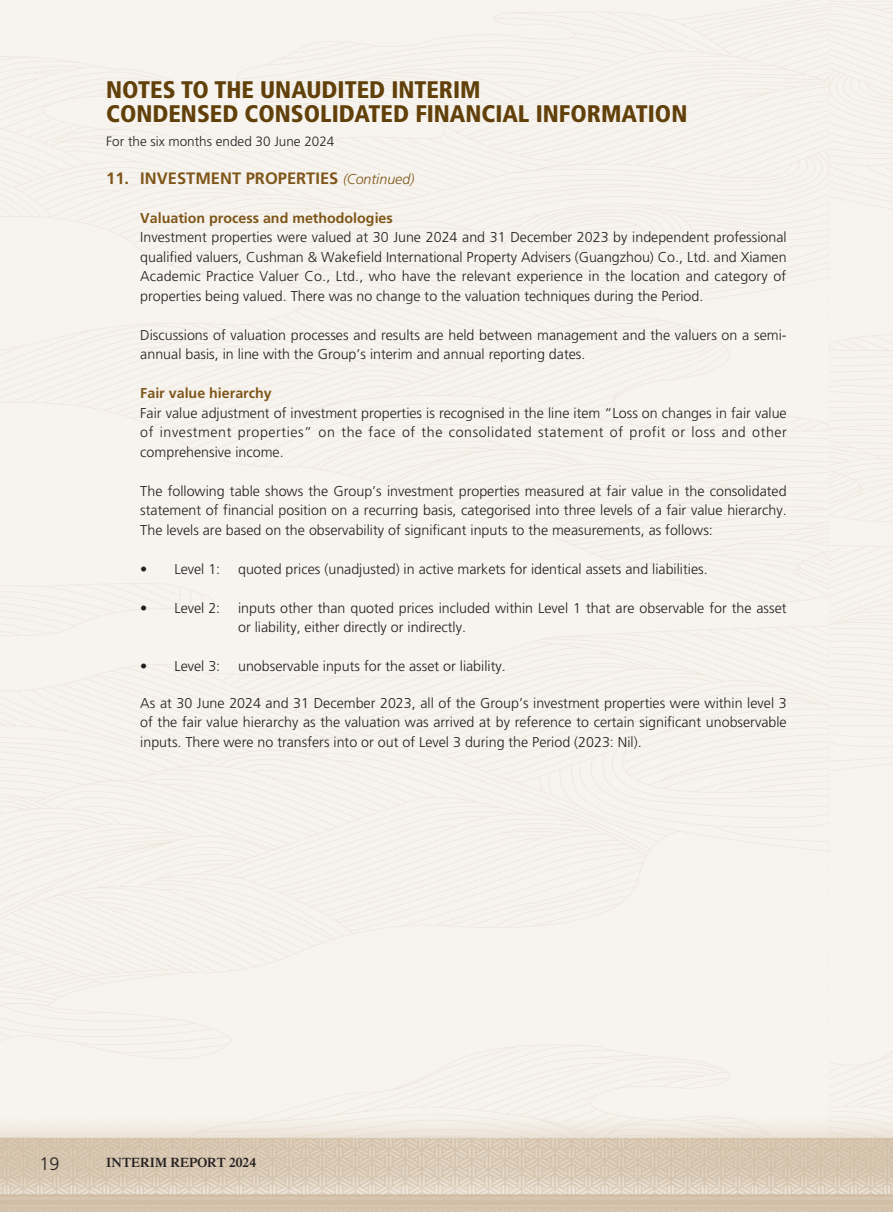
<style>
.page{position:relative;width:893px;height:1212px;background:#fff}
.page>*{position:absolute;margin:0;border:0;box-sizing:border-box;transform-origin:0 0}
.t1{font:900 condensed 24px/24px "Frutiger LT Std";color:#614009}
.t2{font:300 18px "Frutiger LT Std";color:#231f20}
._01_H1{font:700 16.5px "Frutiger LT Std";color:#7f5619}
._00_txt{font:300 14.25px/19.5px "Frutiger LT Std";color:#231f20;text-align:justify}
._06_Notes{font:300 14.25px "Frutiger LT Std";color:#231f20}
._02_H2{font:700 14.25px "Frutiger LT Std";color:#7f5619}
._01_H1-2{font:italic 300 14.25px "Frutiger LT Std";color:#7f5619}
.t3{font:300 13.5px "Frutiger LT Std";color:#231f20}
.t4{font:600 13.5px "Times LT Std";color:#231f20}
</style>
<div class="page">
<img style="left:0;top:0;width:893px;height:1212px">
<h1 class="t1" style="left:106px;top:78px;width:582px">NOTES TO THE UNAUDITED INTERIM<br>CONDENSED CONSOLIDATED FINANCIAL INFORMATION</h1>
<p class="t3" style="left:106px;top:134px;width:230px">For the six months ended 30 June 2024</p>
<p class="_01_H1-2" style="left:343px;top:171px;width:73px">(Continued(</p>
<p class="_01_H1" style="left:140px;top:168px;width:200px">INVESTMENT PROPERTIES</p>
<p class="_01_H1" style="left:106px;top:168px;width:24px">11.</p>
<p class="_02_H2" style="left:140px;top:209px;width:254px">Valuation process and methodologies</p>
<p class="_00_txt" style="left:140px;top:228px;width:648px">Investment properties were valued at 30 June 2024 and 31 December 2023 by independent professional qualified valuers, Cushman &amp; Wakefield International Property Advisers (Guangzhou) Co., Ltd. and Xiamen Academic Practice Valuer Co., Ltd., who have the relevant experience in the location and category of properties being valued. There was no change to the valuation techniques during the Period.</p>
<p class="_00_txt" style="left:140px;top:325px;width:648px">Discussions of valuation processes and results are held between management and the valuers on a semi-</p>
<p class="_00_txt" style="left:140px;top:345px;width:447px">annual basis in, line with the Group s’ interim and annual reporting dates.</p>
<p class="_02_H2" style="left:140px;top:385px;width:133px">Fair value hierarchy</p>
<p class="_00_txt" style="left:140px;top:403px;width:648px">Fair value adjustment of investment properties is recognised in the line item “Loss on changes in fair value of investment properties” on the face of the consolidated statement of profit or loss and other comprehensive income.</p>
<p class="_00_txt" style="left:140px;top:481px;width:648px">The following table shows the Group s’ investment properties measured at fair value in the consolidated statement of financial position on a recurring basis, categorised into three levels of a fair value hierarchy.<br>The levels are based on the observability of significant inputs to the measurements, as follows:</p>
<p class="_06_Notes" style="left:238px;top:561px;width:471px">quoted prices (unadjusted) in active markets for identical assets and liabilities.</p>
<p class="_06_Notes" style="left:174px;top:561px;width:47px">Level 1:</p>
<p class="_06_Notes" style="left:140px;top:561px;width:9px">•</p>
<p class="_06_Notes" style="left:140px;top:600px;width:9px">•</p>
<p class="_06_Notes" style="left:174px;top:600px;width:47px">Level 2:</p>
<p class="_06_Notes" style="left:238px;top:600px;width:550px">inputs other than quoted prices included within Level 1 that are observable for the asset</p>
<p class="_06_Notes" style="left:238px;top:619px;width:229px">or liability, either directly or indirectly.</p>
<p class="_06_Notes" style="left:238px;top:658px;width:269px">unobservable inputs for the asset or liability.</p>
<p class="_06_Notes" style="left:174px;top:658px;width:47px">Level 3:</p>
<p class="_06_Notes" style="left:140px;top:658px;width:9px">•</p>
<p class="_00_txt" style="left:140px;top:693px;width:648px">As at 30 June 2024 and 31 December 2023, all of the Group s’ investment properties were within level 3 of the fair value hierarchy as the valuation was arrived at by reference to certain significant unobservable inputs. There were no transfers into or out of Level 3 during the Period (2023: Nil .(</p>
<p class="t2" style="left:40px;top:1153px;width:22px">19</p>
<p class="t4" style="left:106px;top:1154px;width:151px">INTERIM REPORT 2024</p>
</div>
